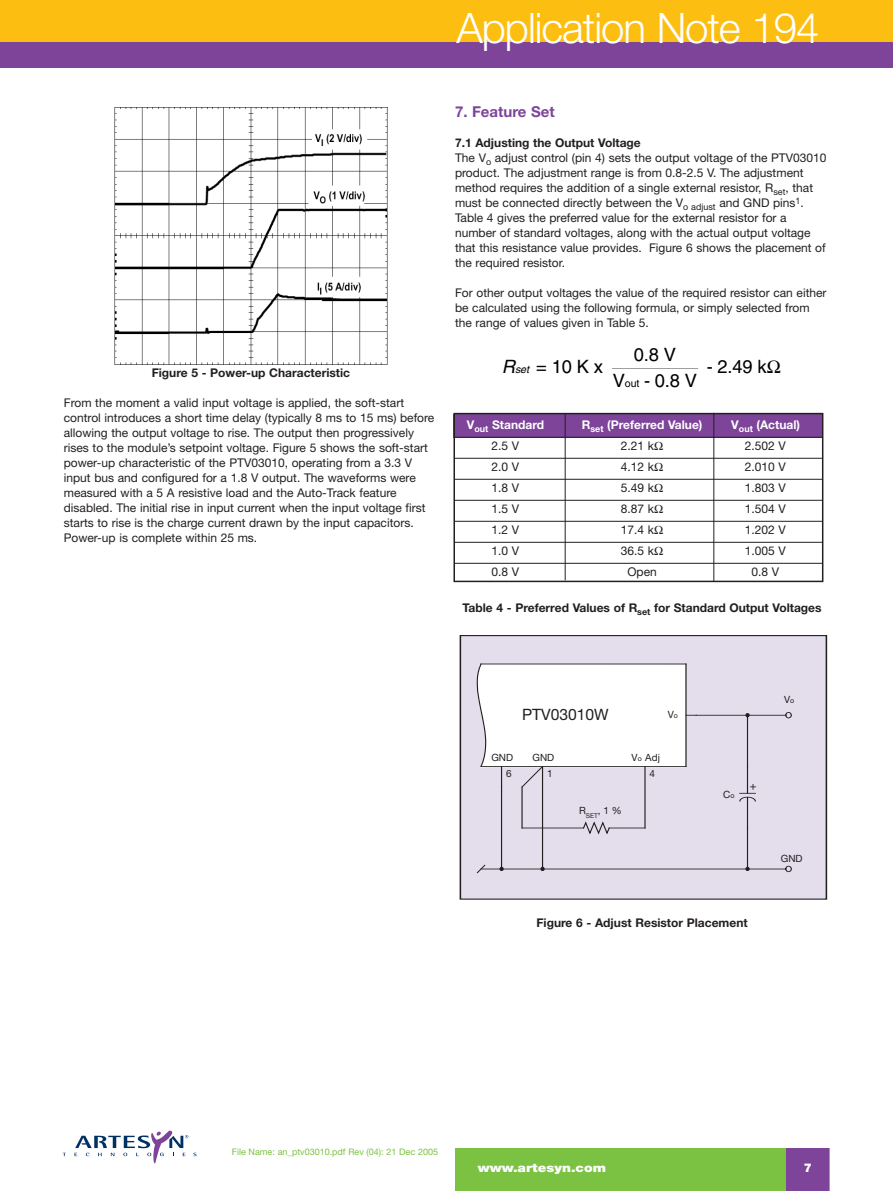
<style>
.page{position:relative;width:893px;height:1191px;background:#fff}
.page>*{position:absolute;margin:0;border:0;box-sizing:border-box;transform-origin:0 0}
.t1{font:300 42px "Helvetica Neue";letter-spacing:-.025em;color:#fff}
.t2{font:18.3px/26.2px "Helvetica";color:#000;text-align:center}
.t3{font:15.6px "Helvetica Neue";color:#231f20}
.t4{font:700 15px "Helvetica Neue";color:#7d449a}
.t5{font:12px/15px "Helvetica Neue";color:#231f20}
.t6{font:700 12px "Helvetica Neue";color:#231f20}
.t7{font:700 12px "Helvetica Neue";color:#fff}
.t8{font:900 12px "Helvetica Neue";color:#fff;scale:1.15 1}
.t9{font:900 12px "Helvetica Neue";color:#fff}
.t10{font:11.4px "Helvetica";color:#231f20}
.t11{font:10.65px "Helvetica";color:#000}
.t12{font:9.9px "Helvetica Neue";color:#231f20}
.t13{font:9px "Helvetica Neue";color:#7bc142}
.s1{font-weight:700}
.s2{font-style:italic}
.s3{font-style:italic;font-size:10.65px}
</style>
<div class="page">
<div style="left:455px;top:1148px;width:374px;height:43px;background:#7bc142"></div>
<div style="left:0;top:0;width:893px;height:43px;background:#fdbe12"></div>
<svg style="left:75px;top:1130px;width:122px;height:33px"></svg>
<div style="left:787px;top:1148px;width:42px;height:43px;background:#7d449a"></div>
<div style="left:0;top:43px;width:893px;height:25px;background:#7d449a"></div>
<img style="left:114px;top:107px;width:274px;height:258px">
<div style="left:460px;top:635px;width:366px;height:264px;background:#e4ddec"></div>
<div style="left:460px;top:635px;width:367px;height:264px;border:1px solid #231f20"></div>
<hr style="left:696px;top:715px;width:90px;height:1px;background:#231f20">
<svg style="left:784px;top:712px;width:8px;height:7px"></svg>
<hr style="left:747px;top:797px;width:1px;height:31px;background:#231f20">
<svg style="left:739px;top:766px;width:17px;height:36px"></svg>
<hr style="left:747px;top:715px;width:1px;height:51px;background:#231f20">
<svg style="left:745px;top:713px;width:5px;height:4px"></svg>
<hr style="left:747px;top:828px;width:1px;height:41px;background:#231f20">
<svg style="left:745px;top:866px;width:5px;height:5px"></svg>
<hr style="left:501px;top:787px;width:1px;height:82px;background:#231f20">
<svg style="left:499px;top:866px;width:5px;height:5px"></svg>
<hr style="left:481px;top:868px;width:305px;height:1px;background:#231f20">
<svg style="left:476px;top:864px;width:10px;height:9px"></svg>
<svg style="left:784px;top:865px;width:8px;height:7px"></svg>
<svg style="left:582px;top:822px;width:29px;height:12px"></svg>
<hr style="left:609px;top:827px;width:36px;height:1px;background:#231f20">
<hr style="left:522px;top:827px;width:61px;height:1px;background:#231f20">
<hr style="left:644px;top:766px;width:1px;height:62px;background:#231f20">
<hr style="left:542px;top:766px;width:1px;height:103px;background:#231f20">
<svg style="left:540px;top:866px;width:5px;height:5px"></svg>
<svg style="left:476px;top:663px;width:220px;height:125px"></svg>
<hr style="left:522px;top:787px;width:1px;height:41px;background:#231f20">
<hr style="left:612px;top:368px;width:86px;height:1px;background:#000">
<div style="left:453px;top:414px;width:370px;height:23px;background:#7d449a"></div>
<hr style="left:713px;top:413px;width:1px;height:168px;background:#231f20">
<hr style="left:565px;top:413px;width:1px;height:167px;background:#231f20">
<hr style="left:455px;top:437px;width:367px;height:1px;background:#231f20">
<hr style="left:455px;top:458px;width:367px;height:1px;background:#231f20">
<hr style="left:455px;top:479px;width:367px;height:1px;background:#231f20">
<hr style="left:455px;top:500px;width:367px;height:1px;background:#231f20">
<hr style="left:455px;top:521px;width:367px;height:1px;background:#231f20">
<hr style="left:455px;top:542px;width:367px;height:1px;background:#231f20">
<hr style="left:455px;top:563px;width:367px;height:1px;background:#231f20">
<div style="left:453px;top:413px;width:370px;height:169px;border:2px solid #231f20"></div>
<h1 class="t1" style="left:456px;top:13px;width:364px">Application Note 194</h1>
<p class="t6" style="left:152px;top:368px;width:200px">Figure 5 - Power-up Characteristic</p>
<p class="t5" style="left:64px;top:396px;width:372px">From the moment a valid input voltage is applied, the soft-start control introduces a short time delay (typically 8 ms to 15 ms) before allowing the output voltage to rise. The output then progressively rises to the module’s setpoint voltage. Figure 5 shows the soft-start power-up characteristic of the PTV03010, operating from a 3.3 V input bus and configured for a 1.8 V output. The waveforms were measured with a 5 A resistive load and the Auto-Track feature disabled. The initial rise in input current when the input voltage first starts to rise is the charge current drawn by the input capacitors.<br>Power-up is complete within 25 ms.</p>
<p class="t4" style="left:455px;top:106px;width:101px">7. Feature Set</p>
<p class="t5" style="left:455px;top:136px;width:373px"><span class="s1">7.1 Adjusting the Output Voltage<br></span>The V<sub>o</sub> adjust control (pin 4) sets the output voltage of the PTV03010 product. The adjustment range is from 0.8-2.5 V. The adjustment method requires the addition of a single external resistor, R<sub>set</sub>, that must be connected directly between the V<sub>o</sub> <sub>adjust</sub> and GND pins<sup>1</sup>.<br>Table 4 gives the preferred value for the external resistor for a number of standard voltages, along with the actual output voltage that this resistance value provides. Figure 6 shows the placement of the required resistor.</p>
<p class="t5" style="left:455px;top:286px;width:373px">For other output voltages the value of the required resistor can either be calculated using the following formula, or simply selected from the range of values given in Table 5.</p>
<h2 class="t2" style="left:502px;top:355px;width:103px"><span class="s2">R</span><span class="s3">set</span> = 1 0 K x</h2>
<h2 class="t2" style="left:613px;top:343px;width:86px">0.8 V<br>V - 0.8 V</h2>
<p class="t11" style="left:625px;top:380px;width:16px">out</p>
<h2 class="t2" style="left:707px;top:355px;width:61px">- 2.49 k</h2>
<p class="t7" style="left:467px;top:421px;width:79px">V<sub>out</sub> Standard</p>
<p class="t7" style="left:582px;top:421px;width:122px">R<sub>set</sub> (Preferred Value)</p>
<p class="t7" style="left:731px;top:421px;width:70px">V<sub>out</sub> (Actual)</p>
<p class="t5" style="left:491px;top:439px;width:29px">2.5 V</p>
<p class="t5" style="left:621px;top:439px;width:35px">2.21 k</p>
<p class="t5" style="left:745px;top:439px;width:43px">2.502 V</p>
<p class="t5" style="left:491px;top:460px;width:29px">2.0 V</p>
<p class="t5" style="left:621px;top:460px;width:35px">4.12 k</p>
<p class="t5" style="left:745px;top:460px;width:43px">2.010 V</p>
<p class="t5" style="left:491px;top:481px;width:29px">1.8 V</p>
<p class="t5" style="left:621px;top:481px;width:35px">5.49 k</p>
<p class="t5" style="left:745px;top:481px;width:43px">1.803 V</p>
<p class="t5" style="left:491px;top:502px;width:29px">1.5 V</p>
<p class="t5" style="left:621px;top:502px;width:35px">8.87 k</p>
<p class="t5" style="left:745px;top:502px;width:43px">1.504 V</p>
<p class="t5" style="left:491px;top:523px;width:29px">1.2 V</p>
<p class="t5" style="left:621px;top:523px;width:35px">17.4 k</p>
<p class="t5" style="left:745px;top:523px;width:43px">1.202 V</p>
<p class="t5" style="left:491px;top:544px;width:29px">1.0 V</p>
<p class="t5" style="left:621px;top:544px;width:35px">36.5 k</p>
<p class="t5" style="left:745px;top:544px;width:43px">1.005 V</p>
<p class="t5" style="left:491px;top:565px;width:29px">0.8 V</p>
<p class="t5" style="left:627px;top:565px;width:31px">Open</p>
<p class="t5" style="left:752px;top:565px;width:29px">0.8 V</p>
<p class="t6" style="left:463px;top:603px;width:360px">Table 4 - Preferred Values of R<sub>set</sub> for Standard Output Voltages</p>
<h3 class="t3" style="left:522px;top:709px;width:88px">PTV03010W</h3>
<p class="t12" style="left:668px;top:711px;width:8px">V</p>
<p class="t12" style="left:491px;top:754px;width:23px">GND</p>
<p class="t12" style="left:632px;top:754px;width:30px">V Adj</p>
<p class="t12" style="left:532px;top:754px;width:23px">GND</p>
<p class="t12" style="left:506px;top:770px;width:7px">6</p>
<p class="t12" style="left:649px;top:770px;width:7px">4</p>
<p class="t12" style="left:579px;top:807px;width:44px">R<sub>SET</sub>, 1 %</p>
<p class="t12" style="left:723px;top:790px;width:9px">C</p>
<p class="t10" style="left:757px;top:791px;width:8px;rotate:-180deg">+</p>
<p class="t6" style="left:536px;top:918px;width:213px">Figure 6 - Adjust Resistor Placement</p>
<p class="t12" style="left:784px;top:696px;width:8px">V</p>
<p class="t12" style="left:781px;top:855px;width:23px">GND</p>
<p class="t13" style="left:232px;top:1148px;width:208px">File Name: an_ptv03010.pdf Rev (04): 21 Dec 2005</p>
<p class="t8" style="left:478px;top:1163px;width:113px">www.artesyn.com</p>
<p class="t9" style="left:804px;top:1163px;width:10px">7</p>
</div>
